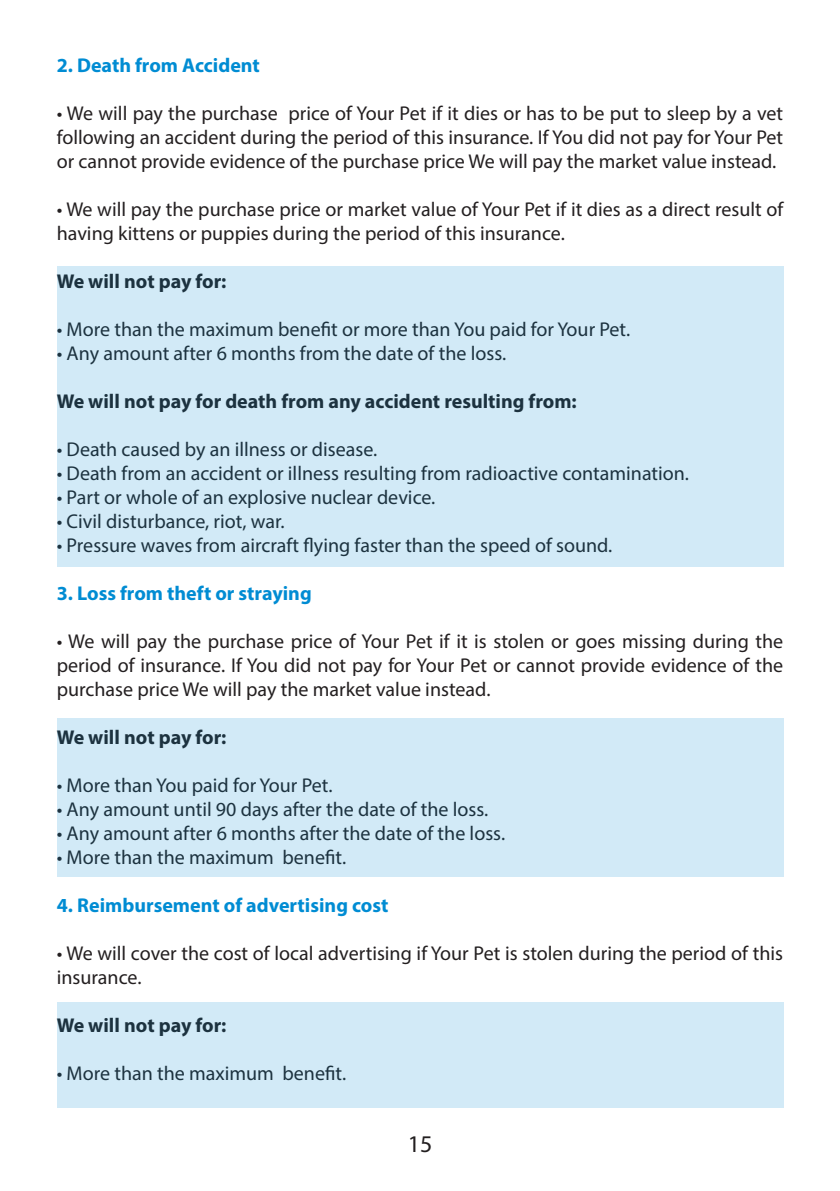
<style>
.page{position:relative;width:840px;height:1191px;background:#fff}
.page>*{position:absolute;margin:0;border:0;box-sizing:border-box;transform-origin:0 0}
.t1{font:24px "Myriad Pro";color:#231f20}
.t2{font:20px/24px "Myriad Pro";color:#231f20;text-align:justify}
.t3{font:700 20px "Myriad Pro";color:#231f20}
.t4{font:700 20px "Myriad Pro";color:#008cd3}
</style>
<div class="page">
<div style="left:57px;top:266px;width:726px;height:301px;background:#d2eaf7"></div>
<div style="left:57px;top:1002px;width:726px;height:105px;background:#d2eaf7"></div>
<div style="left:57px;top:718px;width:726px;height:159px;background:#d2eaf7"></div>
<p class="t4" style="left:57px;top:52px;width:204px">2. Death from Accident</p>
<p class="t2" style="left:57px;top:101px;width:727px">• We will pay the purchase price of Your Pet if it dies or has to be put to sleep by a vet following an accident during the period of this insurance. If You did not pay for Your Pet or cannot provide evidence of the purchase price We will pay the market value instead.</p>
<p class="t2" style="left:57px;top:197px;width:727px">• We will pay the purchase price or market value of Your Pet if it dies as a direct result of having kittens or puppies during the period of this insurance.</p>
<p class="t3" style="left:57px;top:268px;width:171px">We will not pay for:</p>
<p class="t2" style="left:57px;top:317px;width:574px">• More than the maximum benefit or more than You paid for Your Pet.</p>
<p class="t2" style="left:57px;top:341px;width:450px">• Any amount after 6 months from the date of the loss.</p>
<p class="t3" style="left:57px;top:388px;width:521px">We will not pay for death from any accident resulting from:</p>
<p class="t2" style="left:57px;top:437px;width:322px">• Death caused by an illness or disease.</p>
<p class="t2" style="left:57px;top:461px;width:633px">• Death from an accident or illness resulting from radioactive contamination.</p>
<p class="t2" style="left:57px;top:485px;width:380px">• Part or whole of an explosive nuclear device.</p>
<p class="t2" style="left:57px;top:509px;width:229px">• Civil disturbance, riot, war.</p>
<p class="t2" style="left:57px;top:533px;width:557px">• Pressure waves from aircraft flying faster than the speed of sound.</p>
<p class="t4" style="left:57px;top:580px;width:256px">3. Loss from theft or straying</p>
<p class="t2" style="left:57px;top:629px;width:727px">• We will pay the purchase price of Your Pet if it is stolen or goes missing during the period of insurance. If You did not pay for Your Pet or cannot provide evidence of the purchase price We will pay the market value instead.</p>
<p class="t3" style="left:57px;top:724px;width:171px">We will not pay for:</p>
<p class="t2" style="left:57px;top:773px;width:277px">• More than You paid for Your Pet.</p>
<p class="t2" style="left:57px;top:797px;width:433px">• Any amount until 90 days after the date of the loss.</p>
<p class="t2" style="left:57px;top:821px;width:449px">• Any amount after 6 months after the date of the loss.</p>
<p class="t2" style="left:57px;top:845px;width:291px">• More than the maximum benefit.</p>
<p class="t4" style="left:57px;top:892px;width:333px">4. Reimbursement of advertising cost</p>
<p class="t2" style="left:57px;top:941px;width:727px">• We will cover the cost of local advertising if Your Pet is stolen during the period of this insurance.</p>
<p class="t3" style="left:57px;top:1012px;width:171px">We will not pay for:</p>
<p class="t2" style="left:57px;top:1061px;width:291px">• More than the maximum benefit.</p>
<p class="t1" style="left:407px;top:1129px;width:26px">15</p>
</div>
